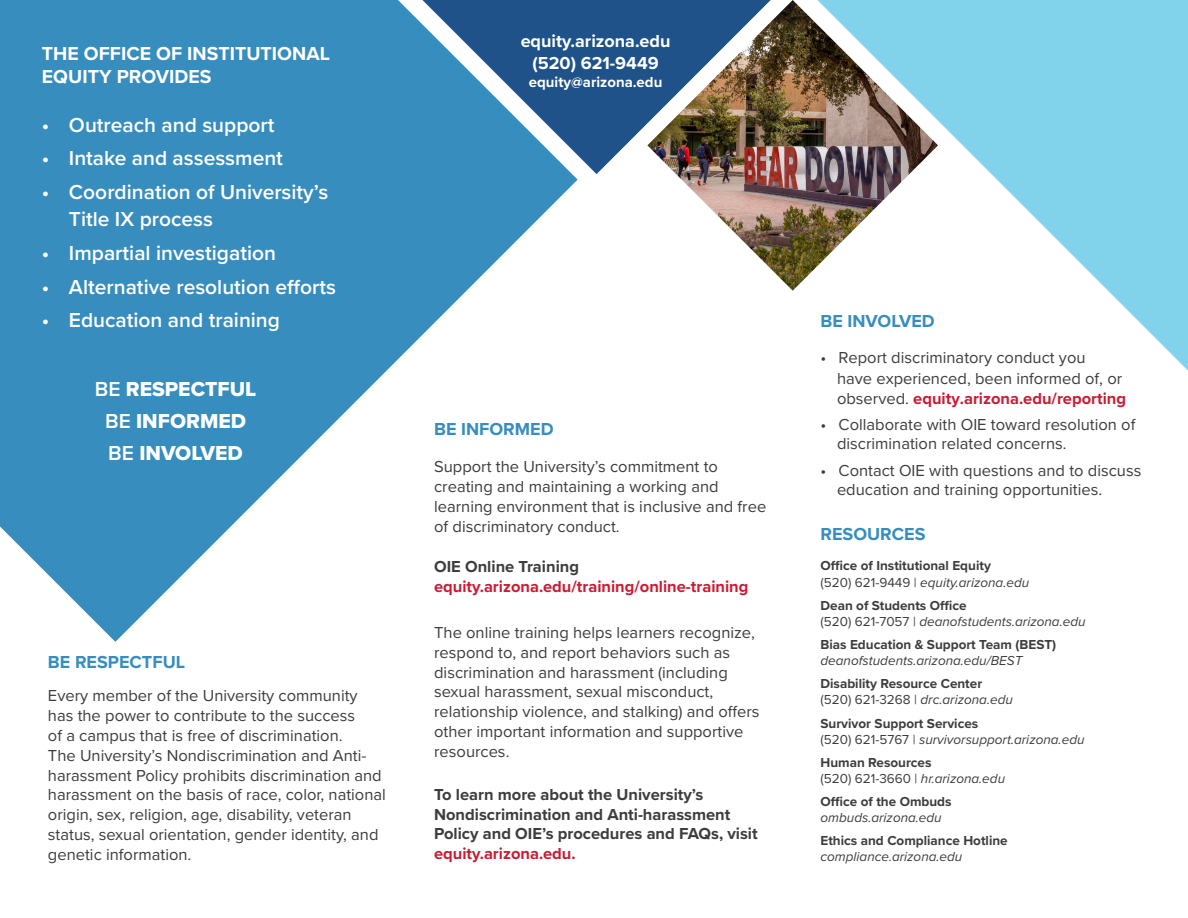
<style>
.page{position:relative;width:1188px;height:918px;background:#fff}
.page>*{position:absolute;margin:0;border:0;box-sizing:border-box;transform-origin:0 0}
.t1{font:600 21px/27px "Proxima Nova";color:#fff}
.t2{font:21px/32px "Proxima Nova Extrabld";color:#fff;text-align:center}
.t3{font:700 19.5px/23.4px "Proxima Nova";color:#fff}
.t4{font:700 18px "Proxima Nova";color:#378dbd}
.t5{font:700 18px/21.6px "Proxima Nova";color:#fff;text-align:center}
.t6{font:16.5px/19.8px "Proxima Nova";color:#3d3c3e}
.t7{font:700 16.5px/19.8px "Proxima Nova";color:#3d3c3e}
.t8{font:700 16.5px "Proxima Nova";color:#ca1c34}
.t9{font:700 15px "Proxima Nova";color:#fff}
.t10{font:700 13.5px/16.5px "Proxima Nova";color:#3d3c3e}
.t11{font:italic 13.5px/16.5px "Proxima Nova";color:#3d3c3e}
.s1{font-family:"Proxima Nova";font-weight:600}
.s2{font-weight:700;color:#ca1c34}
.s3{font-weight:400}
.s4{font-weight:400;font-style:italic}
.s5{font-weight:700;font-style:normal}
.s6{font-style:normal}
</style>
<div class="page">
<svg style="left:0;top:0;width:578px;height:642px;fill:#378dbd"></svg>
<svg style="left:422px;top:0;width:225px;height:174px;background:#437aa7"></svg>
<svg style="left:938px;top:0;width:250px;height:371px;fill:#81d3eb"></svg>
<img style="left:647px;top:0;width:291px;height:291px">
<p class="t3" style="left:42px;top:41px;width:290px">THE OFFICE OF INSTITUTIONAL<br>EQUITY PROVIDES</p>
<p class="t1" style="left:42px;top:111px;width:234px">• Outreach and support</p>
<p class="t1" style="left:42px;top:144px;width:243px">• Intake and assessment</p>
<p class="t1" style="left:69px;top:178px;width:261px;text-indent:-27px">• Coordination of University’s<br>Title IX process</p>
<p class="t1" style="left:42px;top:239px;width:236px">• Impartial investigation</p>
<p class="t1" style="left:42px;top:273px;width:296px">• Alternative resolution efforts</p>
<p class="t1" style="left:42px;top:306px;width:240px">• Education and training</p>
<p class="t2" style="left:95px;top:372px;width:163px"><span class="s1">BE</span> RESPECTFUL<br><span class="s1">BE</span> INFORMED<br><span class="s1">BE</span> INVOLVED</p>
<p class="t4" style="left:48px;top:649px;width:139px">BE RESPECTFUL</p>
<p class="t6" style="left:48px;top:685px;width:339px">Every member of the University community has the power to contribute to the success<br>of a campus that is free of discrimination.<br>The University’s Nondiscrimination and Anti&shy;harassment Policy prohibits discrimination and harassment on the basis of race, color, national origin, sex, religion, age, disability, veteran status, sexual orientation, gender identity, and genetic information.</p>
<p class="t5" style="left:521px;top:30px;width:151px">equity.arizona.edu (520) 621-9449</p>
<p class="t9" style="left:529px;top:70px;width:135px">equity@arizona.edu</p>
<p class="t4" style="left:434px;top:415px;width:121px">BE INFORMED</p>
<p class="t6" style="left:434px;top:456px;width:334px">Support the University’s commitment to creating and maintaining a working and learning environment that is inclusive and free of discriminatory conduct.</p>
<p class="t7" style="left:434px;top:556px;width:146px">OIE Online Training</p>
<p class="t8" style="left:434px;top:574px;width:316px">equity.arizona.edu/training/online-training</p>
<p class="t6" style="left:434px;top:622px;width:327px">The online training helps learners recognize, respond to, and report behaviors such as discrimination and harassment (including sexual harassment, sexual misconduct, relationship violence, and stalking) and offers other important information and supportive resources.</p>
<p class="t7" style="left:434px;top:784px;width:325px">To learn more about the University’s<br>Nondiscrimination and Anti-harassment<br>Policy and OIE’s procedures and FAQs, visit</p>
<p class="t8" style="left:434px;top:841px;width:143px">equity.arizona.edu.</p>
<p class="t4" style="left:821px;top:308px;width:116px">BE INVOLVED</p>
<p class="t6" style="left:837px;top:347px;width:291px;text-indent:-16px">• Report discriminatory conduct you<br>have experienced, been informed of, or observed. <span class="s2">equity.arizona.edu/reporting</span></p>
<p class="t6" style="left:837px;top:414px;width:300px;text-indent:-16px">• Collaborate with OIE toward resolution of discrimination related concerns.</p>
<p class="t6" style="left:837px;top:460px;width:306px;text-indent:-16px">• Contact OIE with questions and to discuss education and training opportunities.</p>
<p class="t4" style="left:821px;top:520px;width:106px">RESOURCES</p>
<p class="t10" style="left:821px;top:557px;width:210px">Office of Institutional Equity<br><span class="s3">(520) 621-9449 |</span> <span class="s4">equity.arizona.edu</span></p>
<p class="t11" style="left:821px;top:596px;width:267px"><span class="s5">Dean of Students Office<br></span><span class="s6">(520) 621-7057 |</span> deanofstudents.arizona.edu</p>
<p class="t10" style="left:821px;top:636px;width:237px">Bias Education &amp; Support Team (BEST)</p>
<p class="t11" style="left:821px;top:651px;width:203px">deanofstudents.arizona.edu/BEST</p>
<p class="t10" style="left:821px;top:675px;width:194px">Disability Resource Center <span class="s3">(520) 621-3268 |</span> <span class="s4">drc.arizona.edu</span></p>
<p class="t11" style="left:821px;top:715px;width:266px;line-height:15.9px"><span class="s5">Survivor Support Services<br></span><span class="s6">(520) 621-5767 |</span> survivorsupport.arizona.edu</p>
<p class="t10" style="left:821px;top:754px;width:186px">Human Resources<br><span class="s3">(520) 621-3660 |</span> <span class="s4">hr.arizona.edu</span></p>
<p class="t10" style="left:821px;top:793px;width:133px">Office of the Ombuds</p>
<p class="t11" style="left:821px;top:809px;width:123px">ombuds.arizona.edu</p>
<p class="t10" style="left:821px;top:832px;width:189px">Ethics and Compliance Hotline</p>
<p class="t11" style="left:821px;top:848px;width:143px">compliance.arizona.edu</p>
</div>
